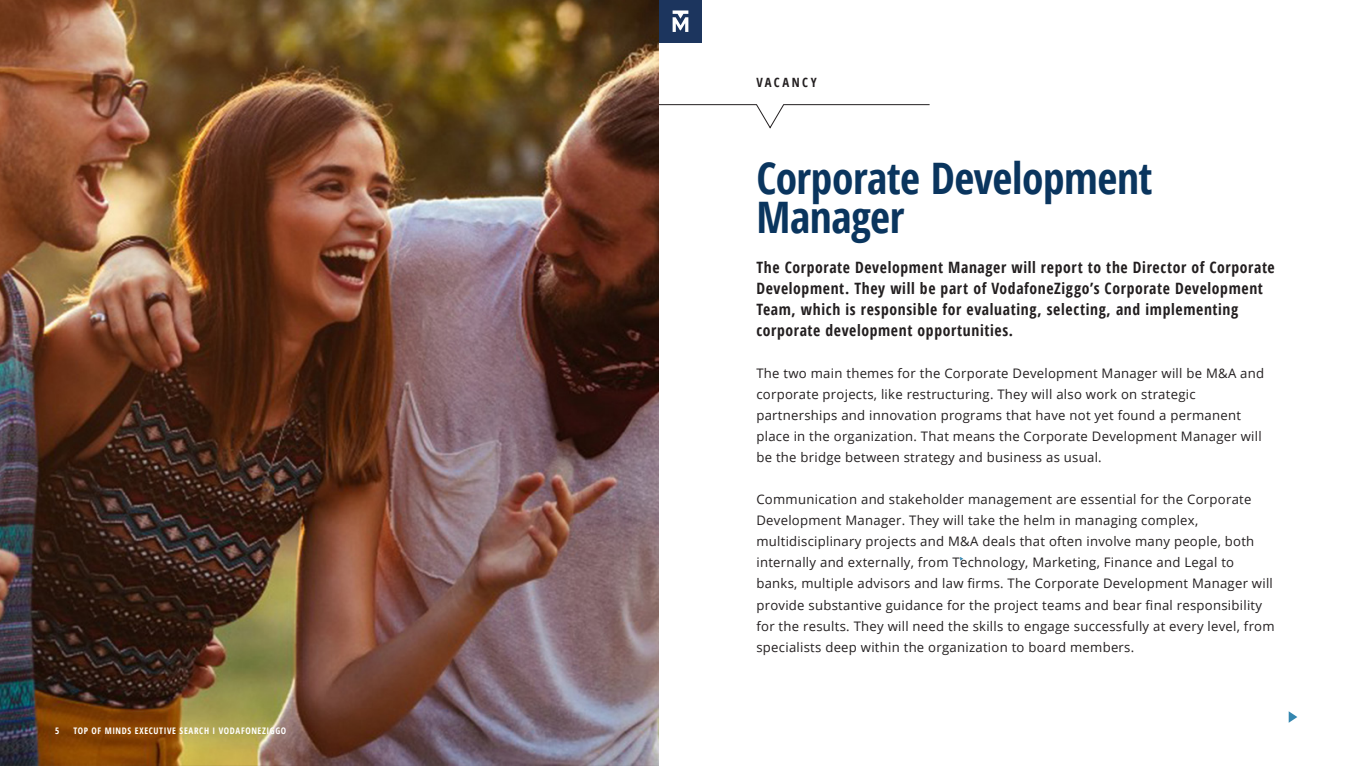
<style>
.page{position:relative;width:1361px;height:766px;background:#fff}
.page>*{position:absolute;margin:0;border:0;box-sizing:border-box;transform-origin:0 0}
.Page_header_kopie{font:700 condensed 43.42px/38.5px "Open Sans";letter-spacing:-.01em;color:#0a355e}
.t1{font:700 condensed 15.67px/21px "Open Sans";letter-spacing:.04em;color:#231f20}
.t2{font:13.12px/21px "Open Sans";letter-spacing:.02em;color:#231f20}
.t3{font:700 condensed 12.75px "Open Sans";letter-spacing:.19em;color:#231f20}
.t4{font:700 condensed 9px "Open Sans";letter-spacing:.07em;color:#fff}
</style>
<div class="page">
<svg style="left:658px;top:104px;width:272px;height:24px"></svg>
<img style="left:0;top:0;width:658px;height:765px">
<svg style="left:1288px;top:711px;width:9px;height:11px"></svg>
<div style="left:659px;top:0;width:43px;height:43px;background:#1c355e"></div>
<svg style="left:672px;top:10px;width:16px;height:22px"></svg>
<p class="t4" style="left:55px;top:724px;width:6px">5</p>
<p class="t4" style="left:73px;top:724px;width:214px">TOP OF MINDS EXECUTIVE SEARCH I VODAFONEZIGGO</p>
<p class="t3" style="left:756px;top:73px;width:62px">VACANCY</p>
<p class="Page_header_kopie" style="left:756px;top:158px;width:398px">Corporate Development<br>Manager</p>
<p class="t1" style="left:756px;top:256px;width:520px">The Corporate Development Manager will report to the Director of Corporate Development. They will be part of VodafoneZiggo’s Corporate Development Team, which is responsible for evaluating, selecting, and implementing corporate development opportunities.</p>
<p class="t2" style="left:756px;top:362px;width:509px">The two main themes for the Corporate Development Manager will be M&amp;A and corporate projects, like restructuring. They will also work on strategic partnerships and innovation programs that have not yet found a permanent place in the organization. That means the Corporate Development Manager will be the bridge between strategy and business as usual.</p>
<p class="t2" style="left:756px;top:488px;width:520px">Communication and stakeholder management are essential for the Corporate Development Manager. They will take the helm in managing complex, multidisciplinary projects and M&amp;A deals that often involve many people, both internally and externally, from Technology, Marketing, Finance and Legal to banks, multiple advisors and law firms. The Corporate Development Manager will provide substantive guidance for the project teams and bear final responsibility for the results. They will need the skills to engage successfully at every level, from specialists deep within the organization to board members.</p>
</div>
